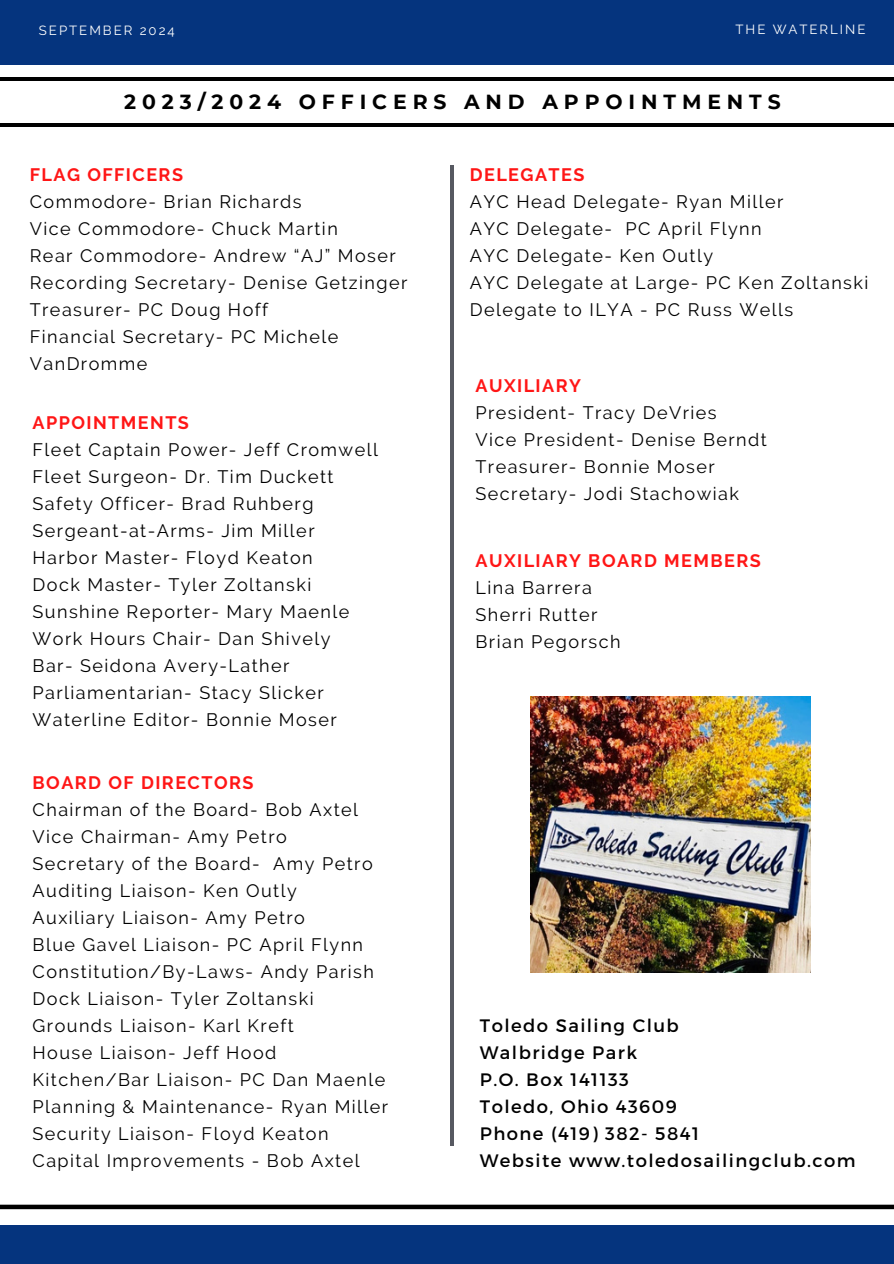
<style>
.page{position:relative;width:894px;height:1264px;background:#fff}
.page>*{position:absolute;margin:0;border:0;box-sizing:border-box;transform-origin:0 0}
.t1{font:700 20.4px "Montserrat";letter-spacing:.29em;color:#000}
.t2{font:18px/27px "Raleway";letter-spacing:.08em;color:#000}
.t3{font:18px/27px "Montserrat";letter-spacing:.08em;color:#000}
.t4{font:13.2px "Raleway";letter-spacing:.15em;color:#fff}
.s1{font-weight:700;color:#ff1616}
</style>
<div class="page">
<div style="left:0;top:0;width:893px;height:64px;background:#05347e"></div>
<hr style="left:0;top:123px;width:893px;height:4px;background:#000">
<hr style="left:450px;top:165px;width:3px;height:980px;background:#575961">
<img style="left:530px;top:697px;width:280px;height:275px">
<div style="left:0;top:1225px;width:893px;height:38px;background:#05347e"></div>
<hr style="left:0;top:77px;width:893px;height:4px;background:#000">
<div style="left:0;top:1204px;width:893px;height:5px;background:#000"></div>
<h2 class="t4" style="left:39px;top:23px;width:137px">SEPTEMBER 2024</h2>
<h2 class="t4" style="left:735px;top:22px;width:131px">THE WATERLINE</h2>
<p class="t1" style="left:124px;top:89px;width:658px">2023/2024 OFFICERS AND APPOINTMENTS</p>
<h2 class="t2" style="left:30px;top:161px;width:379px"><span class="s1">FLAG OFFICERS<br></span>Commodore- Brian Richards<br>Vice Commodore- Chuck Martin<br>Rear Commodore- Andrew “AJ” Moser<br>Recording Secretary- Denise Getzinger<br>Treasurer- PC Doug Hoff<br>Financial Secretary- PC Michele<br>VanDromme</h2>
<h1 class="t2" style="left:33px;top:408px;width:347px"><span class="s1">APPOINTMENTS<br></span>Fleet Captain Power- Jeff Cromwell<br>Fleet Surgeon- Dr. Tim Duckett<br>Safety Officer- Brad Ruhberg<br>Sergeant-at-Arms- Jim Miller<br>Harbor Master- Floyd Keaton<br>Dock Master- Tyler Zoltanski<br>Sunshine Reporter- Mary Maenle<br>Work Hours Chair- Dan Shively<br>Bar- Seidona Avery-Lather<br>Parliamentarian- Stacy Slicker<br>Waterline Editor- Bonnie Moser</h1>
<h2 class="t2" style="left:33px;top:769px;width:357px"><span class="s1">BOARD OF DIRECTORS<br></span>Chairman of the Board- Bob Axtel<br>Vice Chairman- Amy Petro<br>Secretary of the Board- Amy Petro<br>Auditing Liaison- Ken Outly<br>Auxiliary Liaison- Amy Petro<br>Blue Gavel Liaison- PC April Flynn<br>Constitution/By-Laws- Andy Parish<br>Dock Liaison- Tyler Zoltanski<br>Grounds Liaison- Karl Kreft<br>House Liaison- Jeff Hood<br>Kitchen/Bar Liaison- PC Dan Maenle<br>Planning &amp; Maintenance- Ryan Miller<br>Security Liaison- Floyd Keaton<br>Capital Improvements - Bob Axtel</h2>
<h2 class="t2" style="left:469px;top:161px;width:400px"><span class="s1">DELEGATES<br></span>AYC Head Delegate- Ryan Miller<br>AYC Delegate- PC April Flynn<br>AYC Delegate- Ken Outly<br>AYC Delegate at Large- PC Ken Zoltanski<br>Delegate to ILYA - PC Russ Wells</h2>
<h2 class="t2" style="left:475px;top:371px;width:293px"><span class="s1">AUXILIARY<br></span>President- Tracy DeVries<br>Vice President- Denise Berndt<br>Treasurer- Bonnie Moser<br>Secretary- Jodi Stachowiak</h2>
<p class="t2" style="left:475px;top:547px;width:287px"><span class="s1">AUXILIARY BOARD MEMBERS<br></span>Lina Barrera<br>Sherri Rutter<br>Brian Pegorsch</p>
<h2 class="t3" style="left:479px;top:1011px;width:377px">Toledo Sailing Club<br>Walbridge Park<br>P.O. Box 141133<br>Toledo, Ohio 43609<br>Phone (419) 382- 5841<br>Website www.toledosailingclub.com</h2>
</div>
